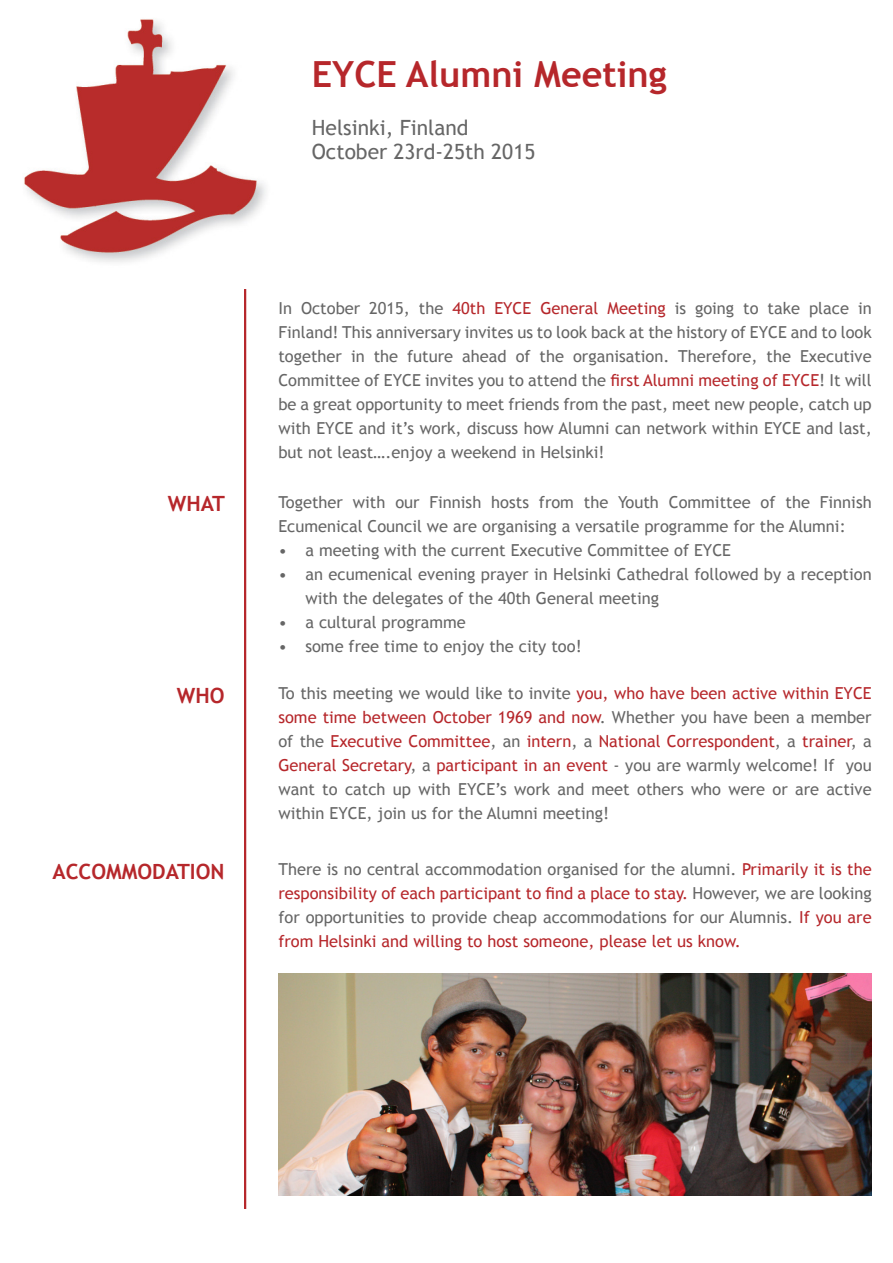
<style>
.page{position:relative;width:893px;height:1263px;background:#fff}
.page>*{position:absolute;margin:0;border:0;box-sizing:border-box;transform-origin:0 0}
.t1{font:700 36px "Trebuchet MS";color:#b6272b}
.t2{font:21px "Trebuchet MS";color:#666}
.t3{font:700 21px "Trebuchet MS";color:#b6272b}
.t4{font:16.5px/24px "Trebuchet MS";color:#666;text-align:justify}
.s1{color:#b6272b}
</style>
<div class="page">
<img style="left:24px;top:19px;width:242px;height:243px">
<hr style="left:244px;top:289px;width:2px;height:920px;background:#b6272b">
<img style="left:278px;top:973px;width:594px;height:223px">
<p class="t1" style="left:312px;top:52px;width:356px">EYCE Alumni Meeting</p>
<p class="t2" style="left:312px;top:115px;width:158px">Helsinki, Finland</p>
<p class="t2" style="left:312px;top:139px;width:225px">October 23rd-25th 2015</p>
<p class="t3" style="left:168px;top:490px;width:59px">WHAT</p>
<p class="t4" style="left:278px;top:296px;width:595px">In October 2015, the <span class="s1">40th EYCE General Meeting</span> is going to take place in Finland! This anniversary invites us to look back at the history of EYCE and to look together in the future ahead of the organisation. Therefore, the Executive Committee of EYCE invites you to attend the <span class="s1">first Alumni meeting of EYCE</span>! It will be a great opportunity to meet friends from the past, meet new people, catch up with EYCE and it’s work, discuss how Alumni can network within EYCE and last, but not least….enjoy a weekend in Helsinki!</p>
<p class="t4" style="left:278px;top:490px;width:595px">Together with our Finnish hosts from the Youth Committee of the Finnish<br>Ecumenical Council we are organising a versatile programme for the Alumni:</p>
<p class="t4" style="left:278px;top:538px;width:454px">• a meeting with the current Executive Committee of EYCE</p>
<p class="t4" style="left:305px;top:562px;width:568px;text-indent:-27px">• an ecumenical evening prayer in Helsinki Cathedral followed by a reception with the delegates of the 40th General meeting</p>
<p class="t4" style="left:278px;top:610px;width:189px">• a cultural programme</p>
<p class="t4" style="left:278px;top:634px;width:305px">• some free time to enjoy the city too!</p>
<p class="t3" style="left:177px;top:682px;width:49px">WHO</p>
<p class="t4" style="left:278px;top:682px;width:595px">To this meeting we would like to invite <span class="s1">you, who have been active within EYCE some time between October 1969 and now</span>. Whether you have been a member of the <span class="s1">Executive Committee</span>, an <span class="s1">intern</span>, a <span class="s1">National Correspondent</span>, a <span class="s1">trainer</span>, a <span class="s1">General Secretary</span>, a <span class="s1">participant in an event</span> - you are warmly welcome! If you want to catch up with EYCE’s work and meet others who were or are active within EYCE, join us for the Alumni meeting!</p>
<p class="t3" style="left:52px;top:858px;width:174px">ACCOMMODATION</p>
<p class="t4" style="left:278px;top:858px;width:595px">There is no central accommodation organised for the alumni. <span class="s1">Primarily it is the responsibility of each participant to find a place to stay.</span> However, we are looking for opportunities to provide cheap accommodations for our Alumnis. <span class="s1">If you are from Helsinki and willing to host someone, please let us know.</span></p>
</div>
